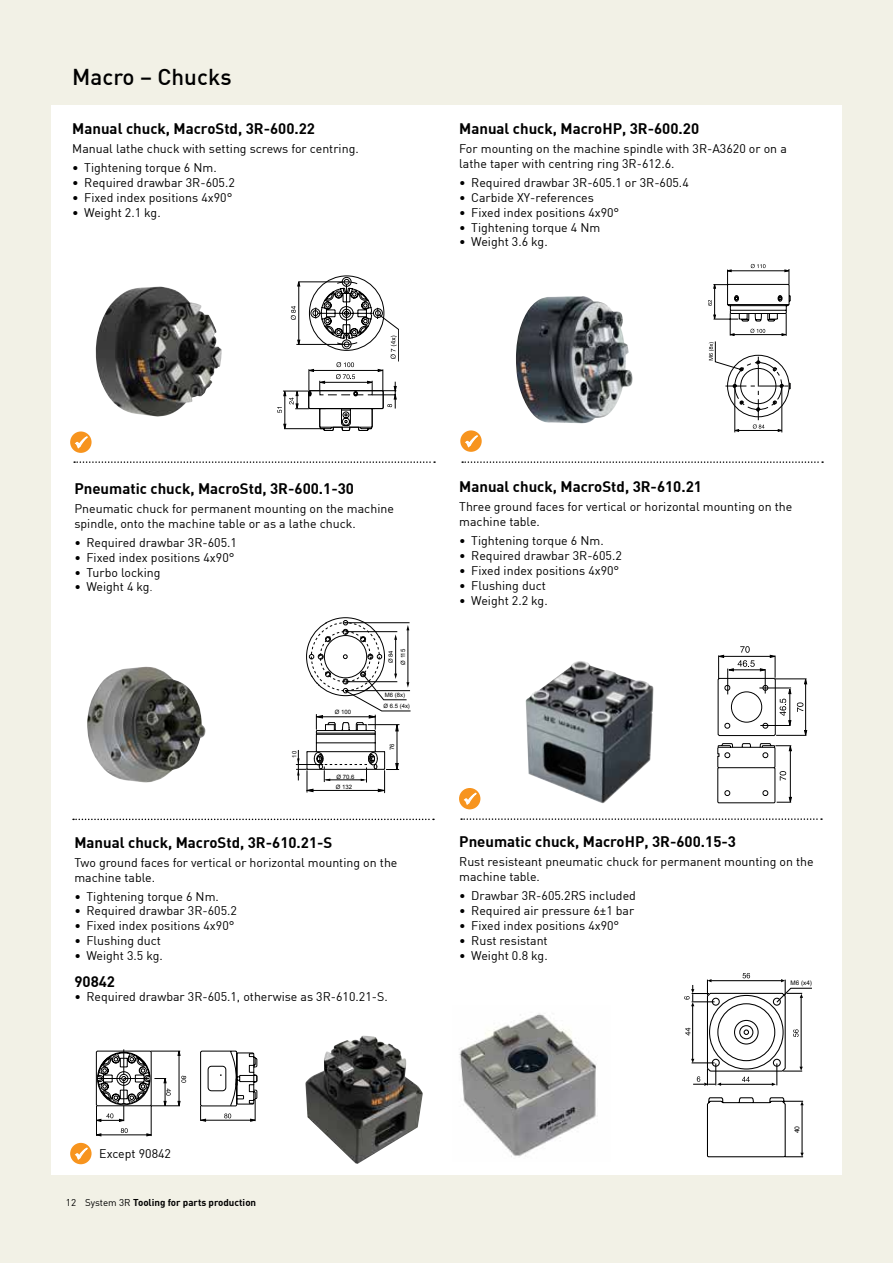
<style>
.page{position:relative;width:893px;height:1263px;background:#f2f1e6}
.page>*{position:absolute;margin:0;border:0;box-sizing:border-box;transform-origin:0 0}
.t1{font:500 22.5px "DIN";color:#000}
.t2{font:700 15px "DIN";color:#000}
.t3{font:12.3px/14.9px "DIN";color:#000}
.t4{font:700 9.75px "DIN";color:#000}
.t5{font:7.35px "Myriad Pro";color:#000}
.t6{font:6.3px "Arial";color:#000}
.t7{font:6px/10.9px "Arial";color:#010101}
.s1{font-family:"Futura BT";font-size:10.5px}
.s2{font-weight:400}
</style>
<div class="page">
<div style="left:51px;top:105px;width:791px;height:1070px;background:#fff"></div>
<div style="left:324px;top:635px;width:43px;height:43px;border:1px solid #010101;border-radius:50%"></div>
<svg style="left:325px;top:636px;width:6px;height:6px"></svg>
<svg style="left:309px;top:654px;width:14px;height:5px"></svg>
<svg style="left:343px;top:654px;width:4px;height:5px"></svg>
<svg style="left:360px;top:636px;width:6px;height:6px"></svg>
<svg style="left:343px;top:620px;width:5px;height:15px"></svg>
<svg style="left:368px;top:654px;width:14px;height:5px"></svg>
<div style="left:320px;top:631px;width:51px;height:51px;border:1px dashed #010101;border-radius:50%"></div>
<hr style="left:344px;top:622px;width:66px;height:1px;background:#010101">
<hr style="left:345px;top:631px;width:52px;height:1px;background:#010101">
<hr style="left:408px;top:629px;width:1px;height:54px;background:#010101">
<hr style="left:395px;top:639px;width:1px;height:36px;background:#010101">
<svg style="left:394px;top:634px;width:3px;height:6px"></svg>
<svg style="left:296px;top:671px;width:115px;height:122px"></svg>
<svg style="left:717px;top:646px;width:90px;height:157px"></svg>
<img style="left:526px;top:661px;width:127px;height:142px">
<img style="left:305px;top:1035px;width:118px;height:129px">
<hr style="left:151px;top:1106px;width:1px;height:30px;background:#000">
<hr style="left:96px;top:1106px;width:1px;height:30px;background:#000">
<svg style="left:121px;top:1128px;width:7px;height:5px"></svg>
<hr style="left:97px;top:1134px;width:54px;height:1px;background:#000">
<svg style="left:146px;top:1133px;width:6px;height:3px"></svg>
<svg style="left:96px;top:1049px;width:162px;height:73px"></svg>
<img style="left:87px;top:667px;width:118px;height:116px">
<svg style="left:708px;top:264px;width:83px;height:168px"></svg>
<img style="left:516px;top:296px;width:116px;height:127px">
<svg style="left:277px;top:277px;width:122px;height:154px"></svg>
<img style="left:95px;top:287px;width:127px;height:130px">
<svg style="left:70px;top:431px;width:22px;height:22px"></svg>
<svg style="left:460px;top:430px;width:22px;height:22px"></svg>
<div style="left:459px;top:788px;width:21px;height:21px;background:#f7941e;border-radius:50%"></div>
<svg style="left:70px;top:1143px;width:22px;height:21px"></svg>
<img style="left:459px;top:1013px;width:137px;height:144px">
<svg style="left:684px;top:973px;width:128px;height:184px"></svg>
<svg style="left:73px;top:819px;width:361px;height:1px"></svg>
<svg style="left:74px;top:461px;width:361px;height:2px"></svg>
<svg style="left:461px;top:818px;width:361px;height:2px"></svg>
<svg style="left:462px;top:461px;width:361px;height:2px"></svg>
<svg style="left:74px;top:435px;width:15px;height:15px"></svg>
<svg style="left:464px;top:434px;width:15px;height:15px"></svg>
<svg style="left:462px;top:792px;width:16px;height:15px"></svg>
<svg style="left:74px;top:1146px;width:15px;height:16px"></svg>
<h1 class="t1" style="left:72px;top:63px;width:161px">Macro – Chucks</h1>
<p class="t2" style="left:72px;top:119px;width:244px">Manual chuck, MacroStd, 3R-600.22</p>
<p class="t3" style="left:72px;top:141px;width:288px">Manual lathe chuck with setting screws for centring.</p>
<p class="t3" style="left:72px;top:160px;width:146px">• Tightening torque 6 Nm.</p>
<p class="t3" style="left:72px;top:175px;width:164px">• Required drawbar 3R-605.2</p>
<p class="t3" style="left:72px;top:190px;width:162px">• Fixed index positions 4x90°</p>
<p class="t3" style="left:72px;top:205px;width:90px">• Weight 2.1 kg.</p>
<p class="t2" style="left:459px;top:119px;width:241px">Manual chuck, MacroHP, 3R-600.20</p>
<p class="t3" style="left:459px;top:141px;width:329px">For mounting on the machine spindle with 3R-A3620 or on a lathe taper with centring ring 3R-612.6.</p>
<p class="t3" style="left:459px;top:175px;width:231px">• Required drawbar 3R-605.1 or 3R-605.4</p>
<p class="t3" style="left:459px;top:190px;width:136px">• Carbide XY-references</p>
<p class="t3" style="left:459px;top:205px;width:162px">• Fixed index positions 4x90°</p>
<p class="t3" style="left:459px;top:220px;width:143px">• Tightening torque 4 Nm</p>
<p class="t3" style="left:459px;top:234px;width:90px">• Weight 3.6 kg.</p>
<p class="t2" style="left:74px;top:478px;width:281px">Pneumatic chuck, MacroStd, 3R-600.1-30</p>
<p class="t3" style="left:74px;top:501px;width:321px">Pneumatic chuck for permanent mounting on the machine spindle, onto the machine table or as a lathe chuck.</p>
<p class="t3" style="left:74px;top:535px;width:164px">• Required drawbar 3R-605.1</p>
<p class="t3" style="left:74px;top:550px;width:162px">• Fixed index positions 4x90°</p>
<p class="t3" style="left:74px;top:564px;width:88px">• Turbo locking</p>
<p class="t3" style="left:74px;top:579px;width:79px">• Weight 4 kg<span class="s1">.</span></p>
<p class="t7" style="left:289px;top:758px;width:8px;rotate:-90deg">10</p>
<p class="t7" style="left:335px;top:706px;width:18px">Ø 100</p>
<p class="t7" style="left:337px;top:771px;width:19px">Ø 70.6</p>
<p class="t7" style="left:336px;top:781px;width:18px">Ø 132</p>
<p class="t7" style="left:398px;top:665px;width:17px;rotate:-90deg">Ø 115</p>
<p class="t7" style="left:385px;top:663px;width:14px;rotate:-90deg">Ø 84</p>
<p class="t7" style="left:383px;top:690px;width:28px">M6 (8x)<br>Ø 6.5 (4x)</p>
<p class="t7" style="left:387px;top:750px;width:8px;rotate:-90deg">76</p>
<p class="t2" style="left:74px;top:832px;width:260px">Manual chuck, MacroStd, 3R-610.21-S</p>
<p class="t3" style="left:74px;top:854px;width:325px">Two ground faces for vertical or horizontal mounting on the machine table.</p>
<p class="t3" style="left:74px;top:888px;width:146px">• Tightening torque 6 Nm.</p>
<p class="t3" style="left:74px;top:903px;width:164px">• Required drawbar 3R-605.2</p>
<p class="t3" style="left:74px;top:918px;width:162px">• Fixed index positions 4x90°</p>
<p class="t3" style="left:74px;top:933px;width:88px">• Flushing duct</p>
<p class="t3" style="left:74px;top:948px;width:90px">• Weight 3.5 kg.</p>
<p class="t2" style="left:74px;top:971px;width:42px">90842</p>
<p class="t3" style="left:74px;top:989px;width:315px">• Required drawbar 3R-605.1, otherwise as 3R-610.21-S.</p>
<p class="t3" style="left:99px;top:1146px;width:73px">Except 90842</p>
<p class="t4" style="left:66px;top:1196px;width:192px"><span class="s2">12 System 3R</span> Tooling for parts production</p>
<p class="t2" style="left:459px;top:477px;width:244px">Manual chuck, MacroStd, 3R-610.21</p>
<p class="t3" style="left:459px;top:499px;width:335px">Three ground faces for vertical or horizontal mounting on the machine table.</p>
<p class="t3" style="left:459px;top:533px;width:146px">• Tightening torque 6 Nm.</p>
<p class="t3" style="left:459px;top:548px;width:164px">• Required drawbar 3R-605.2</p>
<p class="t3" style="left:459px;top:563px;width:162px">• Fixed index positions 4x90°</p>
<p class="t3" style="left:459px;top:578px;width:88px">• Flushing duct</p>
<p class="t3" style="left:459px;top:593px;width:90px">• Weight 2.2 kg.</p>
<p class="t2" style="left:459px;top:832px;width:278px">Pneumatic chuck, MacroHP, 3R-600.15-3</p>
<p class="t3" style="left:459px;top:854px;width:356px">Rust resisteant pneumatic chuck for permanent mounting on the machine table.</p>
<p class="t3" style="left:459px;top:888px;width:178px">• Drawbar 3R-605.2RS included</p>
<p class="t3" style="left:459px;top:903px;width:177px">• Required air pressure 6±1 bar</p>
<p class="t3" style="left:459px;top:918px;width:162px">• Fixed index positions 4x90°</p>
<p class="t3" style="left:459px;top:933px;width:90px">• Rust resistant</p>
<p class="t3" style="left:459px;top:947px;width:90px">• Weight 0.8 kg.</p>
<p class="t6" style="left:791px;top:979px;width:23px">M6 (x4)</p>
<p class="t5" style="left:792px;top:1133px;width:9px;rotate:-90deg">40</p>
</div>
